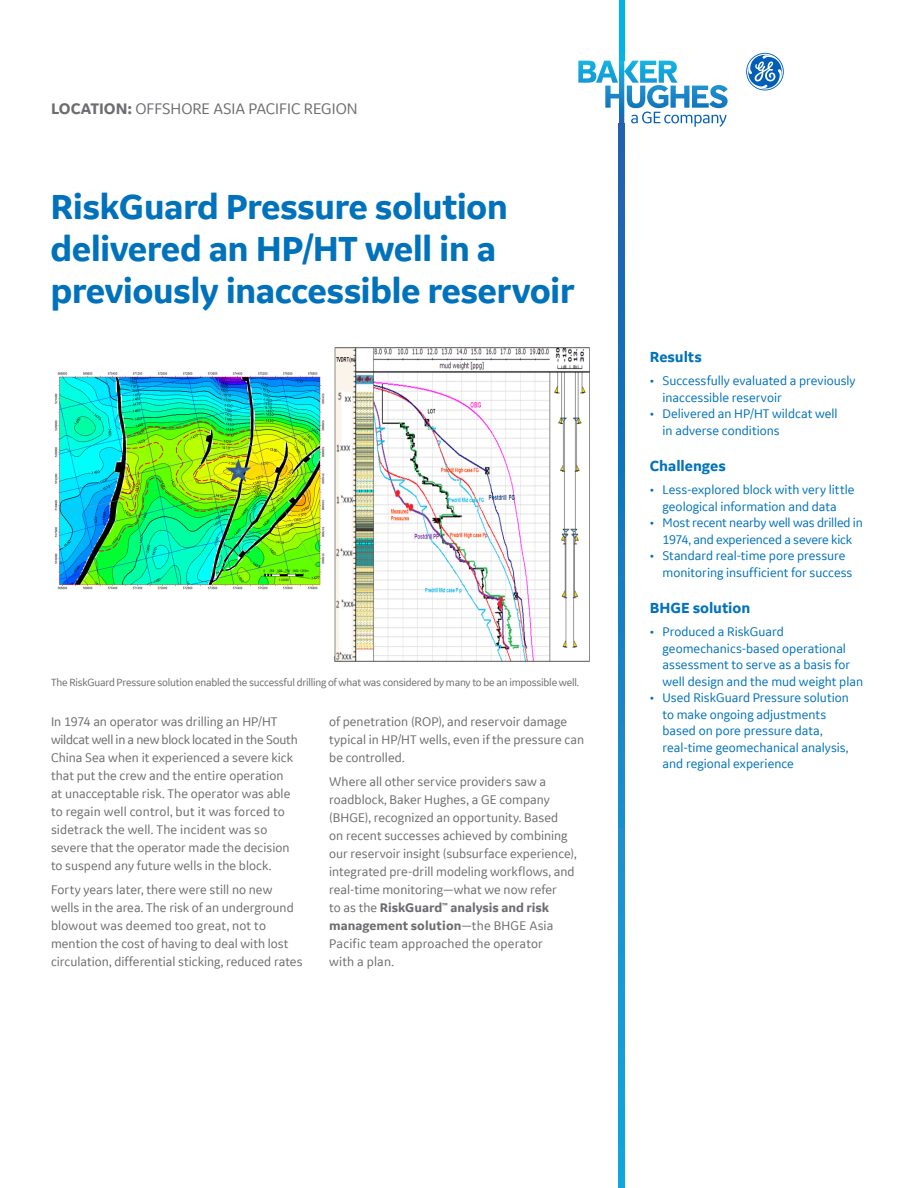
<style>
.page{position:relative;width:918px;height:1188px;background:#fff}
.page>*{position:absolute;margin:0;border:0;box-sizing:border-box;transform-origin:0 0}
._32pt_36-headline{font:700 37.5px/42px "GE Inspira Sans";letter-spacing:-.02em;color:#0072bc}
.t1{font:16.5px "GE Inspira Sans";letter-spacing:-.005em;color:#6c6d70}
._10_5pt_13-callout_s{font:700 15.75px "GE Inspira Sans";letter-spacing:-.005em;color:#0072bc}
._9_5pt_12-body_text{font:13.5px/18px "GE Inspira Sans";color:#6c6d70}
.t2{font:13.5px/16.5px "GE Inspira Sans";color:#0072bc}
._9_5pt_12-body_text-2{font:11.25px "GE Inspira Sans";letter-spacing:-.02em;color:#6c6d70}
.s1{font-weight:700}
</style>
<div class="page">
<img style="left:54px;top:372px;width:271px;height:218px">
<img style="left:334px;top:348px;width:255px;height:314px">
<svg style="left:578px;top:53px;width:206px;height:74px"></svg>
<div style="left:619px;top:0;width:5px;height:61px;background:#00b5e3"></div>
<svg style="left:619px;top:123px;width:5px;height:1065px;background:#1782c5"></svg>
<p class="t1" style="left:51px;top:98px;width:308px"><span class="s1">LOCATION:</span> OFFSHORE ASIA PACIFIC REGION</p>
<p class="_32pt_36-headline" style="left:51px;top:185px;width:525px">RiskGuard Pressure solution delivered an HP/HT well in a previously inaccessible reservoir</p>
<p class="_9_5pt_12-body_text-2" style="left:51px;top:675px;width:530px">The RiskGuard Pressure solution enabled the successful drilling of what was considered by many to be an impossible well.</p>
<p class="_9_5pt_12-body_text" style="left:51px;top:712px;width:248px">In 1974 an operator was drilling an HP/HT wildcat well in a new block located in the South China Sea when it experienced a severe kick that put the crew and the entire operation at unacceptable risk. The operator was able to regain well control, but it was forced to sidetrack the well. The incident was so severe that the operator made the decision to suspend any future wells in the block.</p>
<p class="_9_5pt_12-body_text" style="left:51px;top:881px;width:253px">Forty years later, there were still no new wells in the area. The risk of an underground blowout was deemed too great, not to mention the cost of having to deal with lost circulation, differential sticking, reduced rates</p>
<p class="_9_5pt_12-body_text" style="left:329px;top:712px;width:257px">of penetration (ROP), and reservoir damage typical in HP/HT wells, even if the pressure can be controlled.</p>
<p class="_9_5pt_12-body_text" style="left:329px;top:773px;width:249px">Where all other service providers saw a roadblock, Baker Hughes, a GE company (BHGE), recognized an opportunity. Based<br>on recent successes achieved by combining our reservoir insight (subsurface experience), integrated pre-drill modeling workflows, and real-time monitoring—what we now refer<br>to as the <span class="s1">RiskGuard</span><sup>™</sup> <span class="s1">analysis and risk management solution</span>—the BHGE Asia Pacific team approached the operator<br>with a plan.</p>
<p class="_10_5pt_13-callout_s" style="left:650px;top:348px;width:54px">Results</p>
<p class="t2" style="left:663px;top:372px;width:195px;text-indent:-13px">• Successfully evaluated a previously inaccessible reservoir</p>
<p class="t2" style="left:663px;top:405px;width:177px;text-indent:-13px">• Delivered an HP/HT wildcat well in adverse conditions</p>
<p class="_10_5pt_13-callout_s" style="left:650px;top:457px;width:78px">Challenges</p>
<p class="t2" style="left:650px;top:481px;width:206px;text-align:center">• Less-explored block with very little geological information and data</p>
<p class="t2" style="left:650px;top:514px;width:215px;text-align:center">• Most recent nearby well was drilled in<br>1974, and experienced a severe kick</p>
<p class="t2" style="left:663px;top:547px;width:191px;text-indent:-13px">• Standard real-time pore pressure monitoring insufficient for success</p>
<p class="_10_5pt_13-callout_s" style="left:650px;top:599px;width:102px">BHGE solution</p>
<p class="t2" style="left:663px;top:623px;width:202px;text-indent:-13px">• Produced a RiskGuard geomechanics-based operational assessment to serve as a basis for well design and the mud weight plan</p>
<p class="t2" style="left:663px;top:689px;width:188px;text-indent:-13px">• Used RiskGuard Pressure solution to make ongoing adjustments based on pore pressure data, real-time geomechanical analysis, and regional experience</p>
</div>
